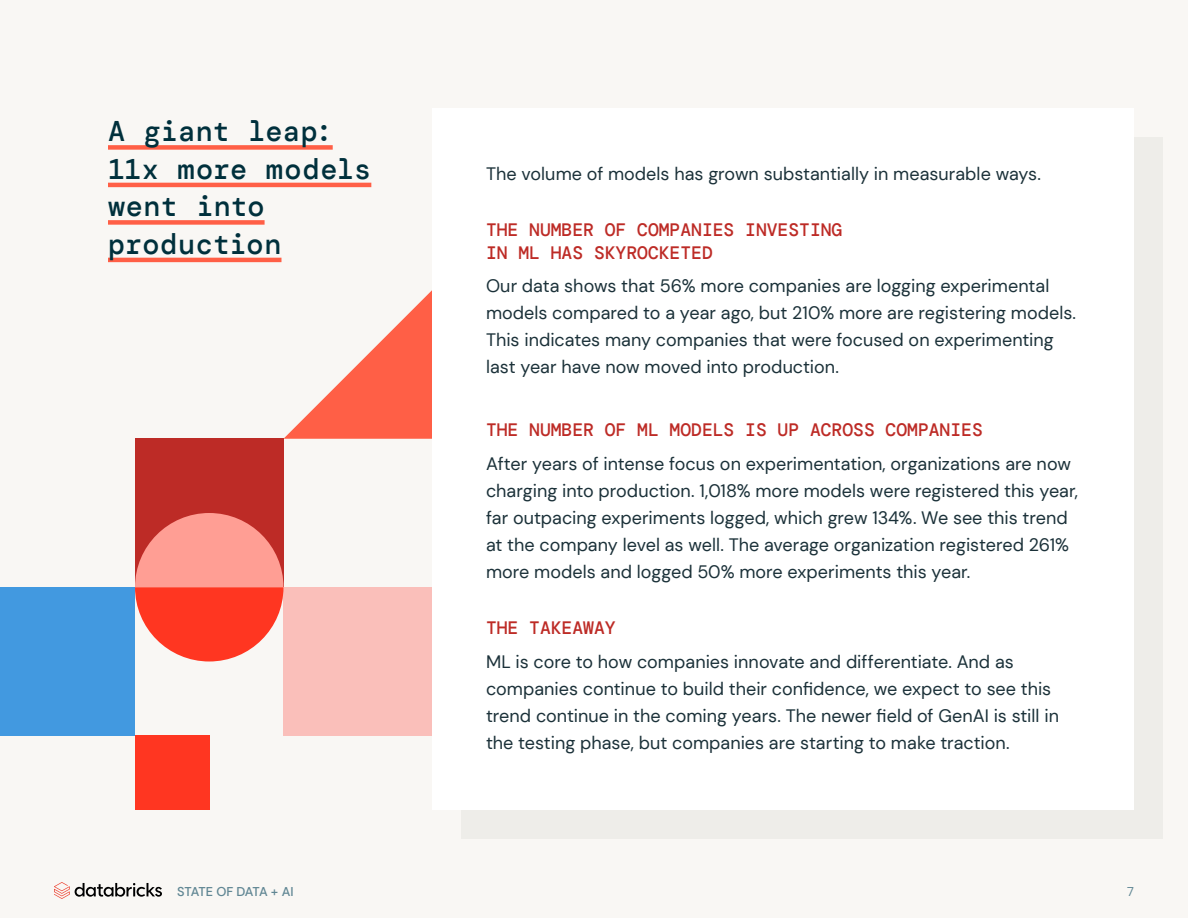
<style>
.page{position:relative;width:1188px;height:918px;background:#f9f7f4}
.page>*{position:absolute;margin:0;border:0;box-sizing:border-box;transform-origin:0 0}
.t1{font:500 28.5px/37.5px "DM Mono";color:#00303c}
.Body-navy{font:18px/27px "DM Sans";color:#1b3139}
.t2{font:500 18px/22.5px "DM Mono";color:#bd2b26}
.t3{font:500 12.75px "DM Sans";letter-spacing:-.05em;color:#618794}
.t4{font:12.75px "DM Sans";color:#618794}
</style>
<div class="page">
<svg style="left:54px;top:882px;width:108px;height:17px"></svg>
<div style="left:461px;top:137px;width:702px;height:702px;background:#eeede9"></div>
<div style="left:432px;top:108px;width:702px;height:702px;background:#fff"></div>
<div style="left:0;top:587px;width:135px;height:149px;background:#4299e0"></div>
<div style="left:135px;top:736px;width:74px;height:74px;background:#ff3621"></div>
<div style="left:135px;top:439px;width:149px;height:148px;background:#bd2b26"></div>
<div style="left:284px;top:587px;width:148px;height:149px;background:#fabfba"></div>
<svg style="left:283px;top:290px;width:149px;height:149px"></svg>
<div style="left:108px;top:145px;width:225px;height:5px;background:#ff5f46"></div>
<hr style="left:108px;top:183px;width:263px;height:4px;background:#ff5f46">
<div style="left:108px;top:220px;width:157px;height:5px;background:#ff5f46"></div>
<hr style="left:108px;top:258px;width:173px;height:4px;background:#ff5f46">
<svg style="left:135px;top:513px;width:149px;height:149px"></svg>
<h2 class="t1" style="left:108px;top:113px;width:265px">A giant leap:<br>11x more models went into production</h2>
<h3 class="Body-navy" style="left:486px;top:160px;width:556px">The volume of models has grown substantially in measurable ways.</h3>
<h3 class="t2" style="left:486px;top:219px;width:358px">THE NUMBER OF COMPANIES INVESTING<br>IN ML HAS SKYROCKETED</h3>
<h3 class="Body-navy" style="left:486px;top:273px;width:592px">Our data shows that 56% more companies are logging experimental models compared to a year ago, but 210% more are registering models.<br>This indicates many companies that were focused on experimenting last year have now moved into production.</h3>
<h3 class="t2" style="left:486px;top:419px;width:498px">THE NUMBER OF ML MODELS IS UP ACROSS COMPANIES</h3>
<p class="Body-navy" style="left:486px;top:450px;width:593px">After years of intense focus on experimentation, organizations are now charging into production. 1,018% more models were registered this year, far outpacing experiments logged, which grew 134%. We see this trend at the company level as well. The average organization registered 261% more models and logged 50% more experiments this year.</p>
<h3 class="t2" style="left:486px;top:617px;width:131px">THE TAKEAWAY</h3>
<p class="Body-navy" style="left:486px;top:648px;width:575px">ML is core to how companies innovate and differentiate. And as companies continue to build their confidence, we expect to see this trend continue in the coming years. The newer field of GenAI is still in the testing phase, but companies are starting to make traction.</p>
<p class="t3" style="left:177px;top:884px;width:118px">STATE OF DATA + AI</p>
<p class="t4" style="left:1127px;top:884px;width:8px">7</p>
</div>
